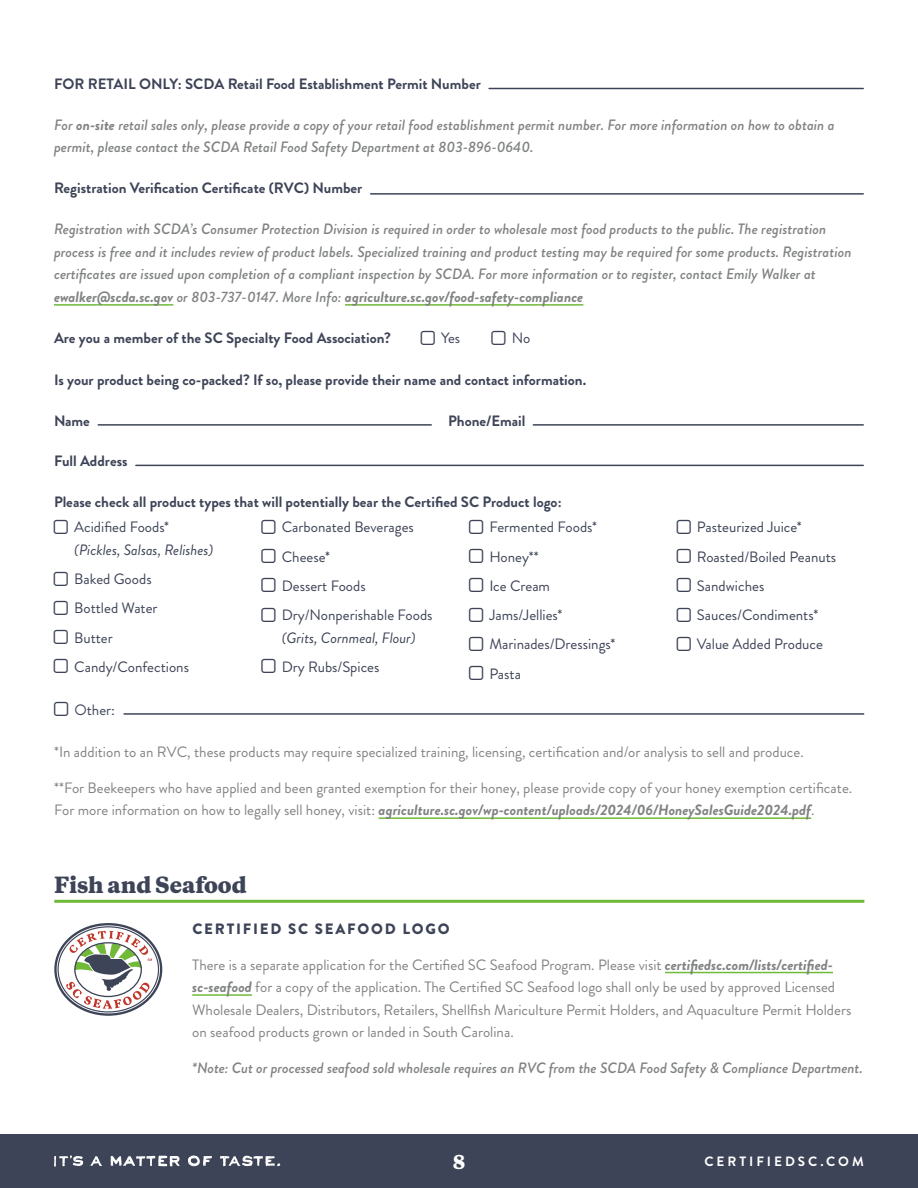
<style>
.page{position:relative;width:918px;height:1188px;background:#fff}
.page>*{position:absolute;margin:0;border:0;box-sizing:border-box;transform-origin:0 0}
.t1{font:800 21px "Copernicus";letter-spacing:-.005em;color:#3e4457}
.t2{font:800 18px "Copernicus";color:#fff}
.t3{font:italic 500 15px/22.5px "Brandon Grotesque";color:#818383}
.t4{font:15px/22.5px "Brandon Grotesque";color:#818383}
.t5{font:700 15px "Brandon Grotesque";color:#3e4457}
.t6{font:15px/29.2px "Brandon Grotesque";color:#3e4457}
.t7{font:italic 15px "Brandon Grotesque";color:#3e4457}
.t8{font:900 15px "Brandon Grotesque";letter-spacing:.12em;color:#3e4457}
.t9{font:700 13.5px "Brandon Grotesque";letter-spacing:.22em;color:#fff}
.s1{font-weight:700}
.s2{font-weight:700;font-style:italic}
</style>
<div class="page">
<div style="left:0;top:1134px;width:918px;height:54px;background:#3e4457"></div>
<svg style="left:188px;top:1156px;width:24px;height:10px"></svg>
<svg style="left:111px;top:1156px;width:69px;height:11px"></svg>
<svg style="left:90px;top:1156px;width:12px;height:10px"></svg>
<svg style="left:220px;top:1156px;width:60px;height:10px"></svg>
<svg style="left:54px;top:1155px;width:29px;height:12px"></svg>
<hr style="left:98px;top:424px;width:333px;height:2px;background:#3e4457">
<hr style="left:533px;top:424px;width:330px;height:2px;background:#3e4457">
<hr style="left:136px;top:465px;width:727px;height:1px;background:#3e4457">
<hr style="left:379px;top:817px;width:432px;height:2px;background:#70b939">
<hr style="left:371px;top:193px;width:492px;height:2px;background:#3e4457">
<hr style="left:489px;top:88px;width:374px;height:1px;background:#3e4457">
<hr style="left:54px;top:304px;width:119px;height:2px;background:#70b939">
<hr style="left:345px;top:304px;width:238px;height:2px;background:#70b939">
<hr style="left:54px;top:900px;width:810px;height:3px;background:#70b939">
<hr style="left:665px;top:972px;width:168px;height:1px;background:#70b939">
<hr style="left:192px;top:994px;width:60px;height:2px;background:#70b939">
<svg style="left:54px;top:923px;width:108px;height:93px"></svg>
<hr style="left:124px;top:713px;width:740px;height:2px;background:#3e4457">
<p class="t5" style="left:54px;top:74px;width:428px">FOR RETAIL ONLY: SCDA Retail Food Establishment Permit Number</p>
<p class="t3" style="left:54px;top:114px;width:782px">For <span class="s1">on-site</span> retail sales only, please provide a copy of your retail food establishment permit number. For more information on how to obtain a permit, please contact the SCDA Retail Food Safety Department at 803-896-0640.</p>
<p class="t5" style="left:54px;top:177px;width:310px">Registration Verification Certificate (RVC) Number</p>
<p class="t3" style="left:54px;top:218px;width:799px">Registration with SCDA’s Consumer Protection Division is required in order to wholesale most food products to the public. The registration process is free and it includes review of product labels. Specialized training and product testing may be required for some products. Registration certificates are issued upon completion of a compliant inspection by SCDA. For more information or to register, contact Emily Walker at <span class="s1">ewalker@scda.sc.gov</span> or 803-737-0147. More Info: <span class="s1">agriculture.sc.gov/food-safety-compliance</span></p>
<p class="t5" style="left:54px;top:327px;width:338px">Are you a member of the SC Specialty Food Association?</p>
<p class="t6" style="left:441px;top:324px;width:21px">Yes</p>
<p class="t6" style="left:512px;top:324px;width:20px">No</p>
<p class="t5" style="left:54px;top:369px;width:534px">Is your product being co-packed? If so, please provide their name and contact information.</p>
<p class="t5" style="left:54px;top:410px;width:37px">Name</p>
<p class="t5" style="left:448px;top:410px;width:79px">Phone/Email</p>
<p class="t5" style="left:54px;top:450px;width:75px">Full Address</p>
<p class="t5" style="left:54px;top:491px;width:509px">Please check all product types that will potentially bear the Certified SC Product logo:</p>
<p class="t6" style="left:74px;top:513px;width:96px">Acidified Foods*</p>
<p class="t7" style="left:74px;top:539px;width:141px">(Pickles, Salsas, Relishes)</p>
<p class="t6" style="left:74px;top:565px;width:116px">Baked Goods<br>Bottled Water<br>Butter<br>Candy/Confections</p>
<p class="t6" style="left:282px;top:513px;width:152px">Carbonated Beverages<br>Cheese*<br>Dessert Foods<br>Dry/Nonperishable Foods</p>
<p class="t7" style="left:282px;top:627px;width:135px">(Grits, Cornmeal, Flour)</p>
<p class="t6" style="left:282px;top:652px;width:99px">Dry Rubs/Spices</p>
<p class="t6" style="left:489px;top:513px;width:128px">Fermented Foods*<br>Honey**<br>Ice Cream<br>Jams/Jellies*<br>Marinades/Dressings*<br>Pasta</p>
<p class="t6" style="left:697px;top:513px;width:141px">Pasteurized Juice*<br>Roasted/Boiled Peanuts<br>Sandwiches<br>Sauces/Condiments*<br>Value Added Produce</p>
<p class="t6" style="left:75px;top:695px;width:42px">Other:</p>
<p class="t4" style="left:54px;top:741px;width:751px">*In addition to an RVC, these products may require specialized training, licensing, certification and/or analysis to sell and produce.</p>
<p class="t4" style="left:54px;top:777px;width:799px">**For Beekeepers who have applied and been granted exemption for their honey, please provide copy of your honey exemption certificate.<br>For more information on how to legally sell honey, visit: <span class="s2">agriculture.sc.gov/wp-content/uploads/2024/06/HoneySalesGuide2024.pdf</span>.</p>
<h1 class="t1" style="left:54px;top:871px;width:194px">Fish and Seafood</h1>
<p class="t8" style="left:192px;top:918px;width:259px">CERTIFIED SC SEAFOOD LOGO</p>
<p class="t4" style="left:192px;top:953px;width:661px">There is a separate application for the Certified SC Seafood Program. Please visit <span class="s2">certifiedsc.com/lists/certified&shy;sc-seafood</span> for a copy of the application. The Certified SC Seafood logo shall only be used by approved Licensed Wholesale Dealers, Distributors, Retailers, Shellfish Mariculture Permit Holders, and Aquaculture Permit Holders on seafood products grown or landed in South Carolina.</p>
<p class="t3" style="left:192px;top:1057px;width:672px">*Note: Cut or processed seafood sold wholesale requires an RVC from the SCDA Food Safety &amp; Compliance Department.</p>
<p class="t2" style="left:453px;top:1150px;width:14px">8</p>
<p class="t9" style="left:704px;top:1152px;width:161px">CERTIFIEDSC.COM</p>
</div>
